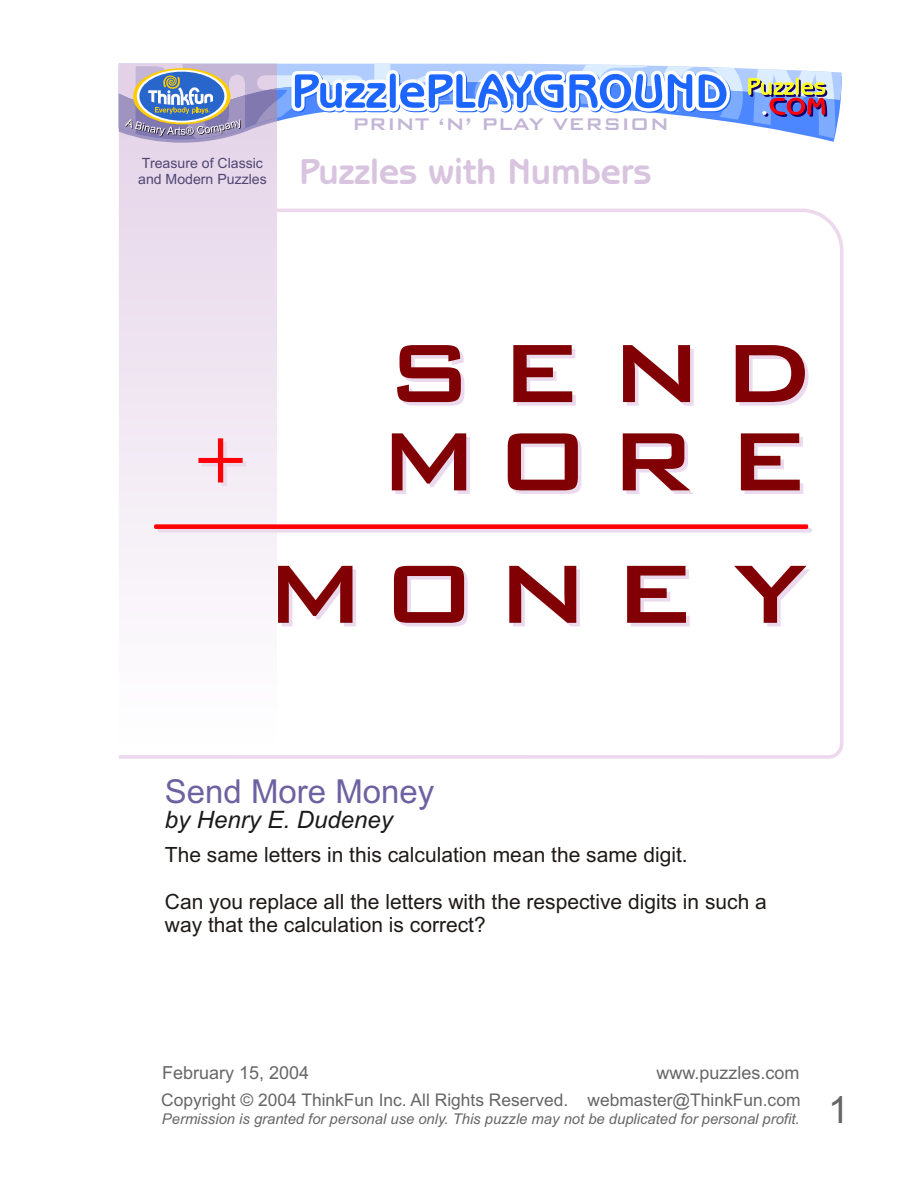
<style>
.page{position:relative;width:918px;height:1188px;background:#fff}
.page>*{position:absolute;margin:0;border:0;box-sizing:border-box;transform-origin:0 0}
.t1{font:37.5px "Arial";color:#666}
.t2{font:700 36.75px "Benguiat Got Bk BT";color:#d9c4e0}
.t3{font:33px "Arial";color:#6e61a1}
.t4{font:italic 24px "Arial";color:#1a1a1a}
.t5{font:22.5px "Bank Gothic Md BT";color:#c2b5d6}
.t6{font:21px/23.4px "Arial";color:#1f1a17}
.t7{font:18px "Arial";color:#666}
.t8{font:17.4px "Arial";color:#666}
.t9{font:italic 14.85px "Arial";color:#666}
.t10{font:14.1px/15.8px "Arial";color:#4f4773}
</style>
<div class="page">
<svg style="left:119px;top:209px;width:724px;height:550px"></svg>
<svg style="left:119px;top:143px;width:158px;height:604px"></svg>
<div style="left:158px;top:528px;width:654px;height:5px;background:#ebd9ed;border-radius:2px"></div>
<svg style="left:119px;top:64px;width:723px;height:79px"></svg>
<div style="left:154px;top:524px;width:654px;height:5px;background:#ff0005;border-radius:2px"></div>
<svg style="left:198px;top:438px;width:48px;height:48px;background:#f4bdc7"></svg>
<svg style="left:513px;top:345px;width:63px;height:61px"></svg>
<svg style="left:508px;top:433px;width:73px;height:61px"></svg>
<svg style="left:509px;top:566px;width:71px;height:60px"></svg>
<svg style="left:397px;top:345px;width:67px;height:61px"></svg>
<svg style="left:392px;top:433px;width:78px;height:61px"></svg>
<svg style="left:394px;top:566px;width:74px;height:60px"></svg>
<svg style="left:278px;top:566px;width:78px;height:60px"></svg>
<svg style="left:623px;top:345px;width:71px;height:61px"></svg>
<svg style="left:623px;top:433px;width:71px;height:61px"></svg>
<svg style="left:627px;top:566px;width:63px;height:60px"></svg>
<svg style="left:736px;top:345px;width:73px;height:61px"></svg>
<svg style="left:741px;top:433px;width:62px;height:61px"></svg>
<svg style="left:734px;top:566px;width:76px;height:60px"></svg>
<p class="t10" style="left:138px;top:157px;width:130px">Treasure of Classic and Modern Puzzles</p>
<p class="t5" style="left:352px;top:113px;width:319px">PRINT ‘N’ PLAY VERSION</p>
<h2 class="t2" style="left:299px;top:156px;width:354px">Puzzles with Numbers</h2>
<h3 class="t3" style="left:165px;top:779px;width:271px">Send More Money</h3>
<p class="t4" style="left:165px;top:810px;width:230px">by Henry E. Dudeney</p>
<p class="t6" style="left:165px;top:845px;width:524px">The same letters in this calculation mean the same digit.</p>
<p class="t6" style="left:165px;top:892px;width:604px">Can you replace all the letters with the respective digits in such a way that the calculation is correct?</p>
<p class="t7" style="left:162px;top:1065px;width:149px">February 15, 2004</p>
<p class="t7" style="left:657px;top:1065px;width:145px">www.puzzles.com</p>
<p class="t9" style="left:162px;top:1113px;width:639px">Permission is granted for personal use only. This puzzle may not be duplicated for personal profit.</p>
<p class="t8" style="left:161px;top:1093px;width:641px">Copyright © 2004 ThinkFun Inc. All Rights Reserved. webmaster@ThinkFun.com</p>
<h1 class="t1" style="left:828px;top:1096px;width:22px">1</h1>
</div>
